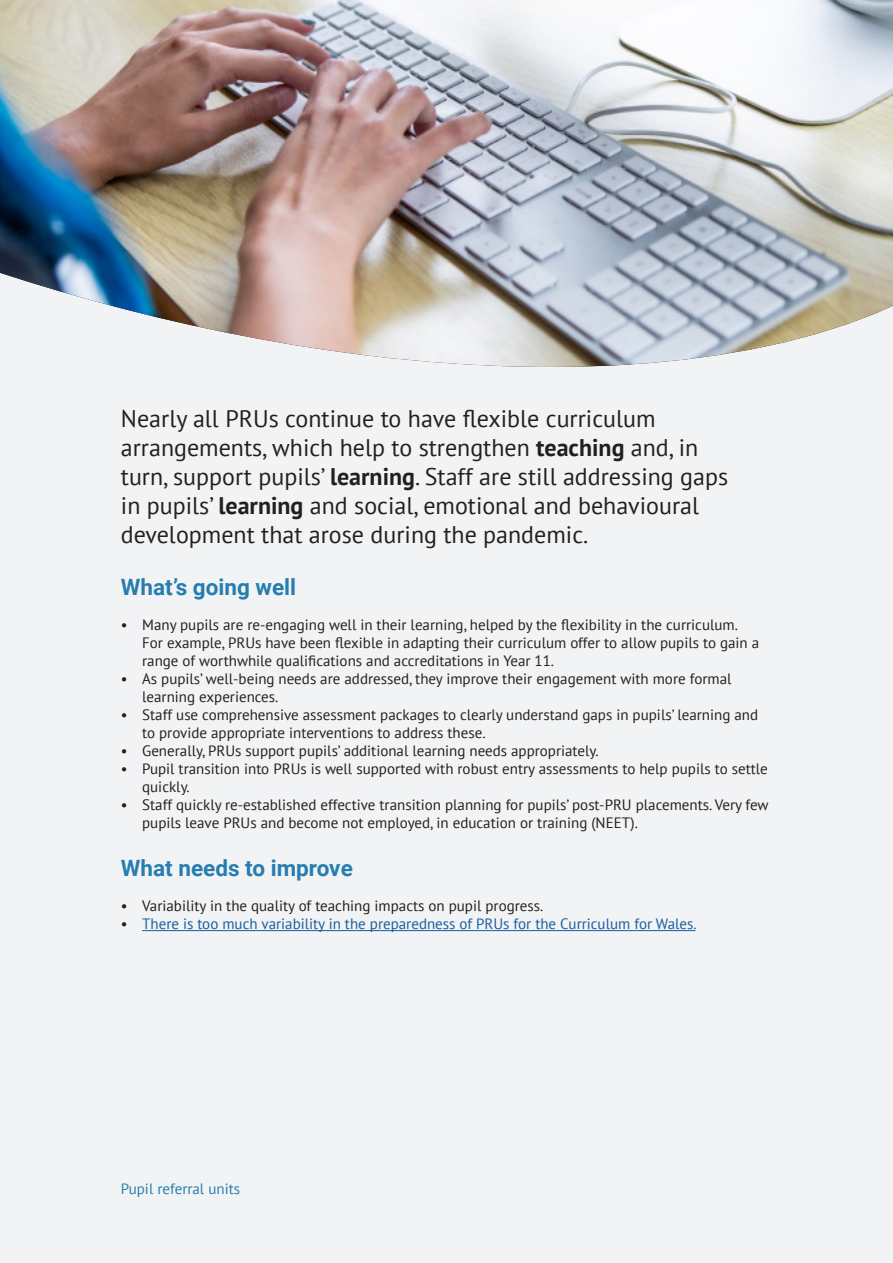
<style>
.page{position:relative;width:893px;height:1263px;background:#fff}
.page>*{position:absolute;margin:0;border:0;box-sizing:border-box;transform-origin:0 0}
.Big_Paragraph{font:24px/28.8px "PT Sans";color:#231f20}
.Heading_2{font:700 22.5px "Roboto";color:#267daf}
.t1{font:15px/18px "PT Sans";color:#231f20}
.t2{font:15px "PT Sans";color:#175d9e}
.Footer_Title{font:15px "PT Sans";color:#267daf}
.s1{font-weight:700}
.s2{color:#231f20}
</style>
<div class="page">
<div style="left:1px;top:1px;width:892px;height:1262px;background:#f2f3f4"></div>
<hr style="left:142px;top:930px;width:553px;height:1px;background:#175d9e">
<img style="left:0;top:0;width:893px;height:367px">
<p class="Big_Paragraph" style="left:121px;top:404px;width:609px">Nearly all PRUs continue to have flexible curriculum arrangements, which help to strengthen <span class="s1">teaching</span> and, in turn, support pupils’ <span class="s1">learning</span>. Staff are still addressing gaps in pupils’ <span class="s1">learning</span> and social, emotional and behavioural development that arose during the pandemic.</p>
<p class="Heading_2" style="left:121px;top:571px;width:177px">What’s going well</p>
<p class="t1" style="left:142px;top:615px;width:618px;text-indent:-21px">• Many pupils are re-engaging well in their learning, helped by the flexibility in the curriculum.<br>For example, PRUs have been flexible in adapting their curriculum offer to allow pupils to gain a range of worthwhile qualifications and accreditations in Year 11.</p>
<p class="t1" style="left:142px;top:669px;width:591px;text-indent:-21px">• As pupils’ well-being needs are addressed, they improve their engagement with more formal learning experiences.</p>
<p class="t1" style="left:142px;top:705px;width:617px;text-indent:-21px">• Staff use comprehensive assessment packages to clearly understand gaps in pupils’ learning and to provide appropriate interventions to address these.</p>
<p class="t1" style="left:121px;top:741px;width:479px">• Generally, PRUs support pupils’ additional learning needs appropriately.</p>
<p class="t1" style="left:142px;top:759px;width:627px;text-indent:-21px">• Pupil transition into PRUs is well supported with robust entry assessments to help pupils to settle quickly.</p>
<p class="t1" style="left:142px;top:795px;width:628px;text-indent:-21px">• Staff quickly re-established effective transition planning for pupils’ post-PRU placements. Very few pupils leave PRUs and become not employed, in education or training (NEET).</p>
<p class="Heading_2" style="left:121px;top:853px;width:233px">What needs to improve</p>
<p class="t1" style="left:121px;top:897px;width:424px">• Variability in the quality of teaching impacts on pupil progress.</p>
<p class="t2" style="left:121px;top:914px;width:577px"><span class="s2">•</span> There is too much variability in the preparedness of PRUs for the Curriculum for Wales.</p>
<p class="Footer_Title" style="left:121px;top:1179px;width:121px">Pupil referral units</p>
</div>
